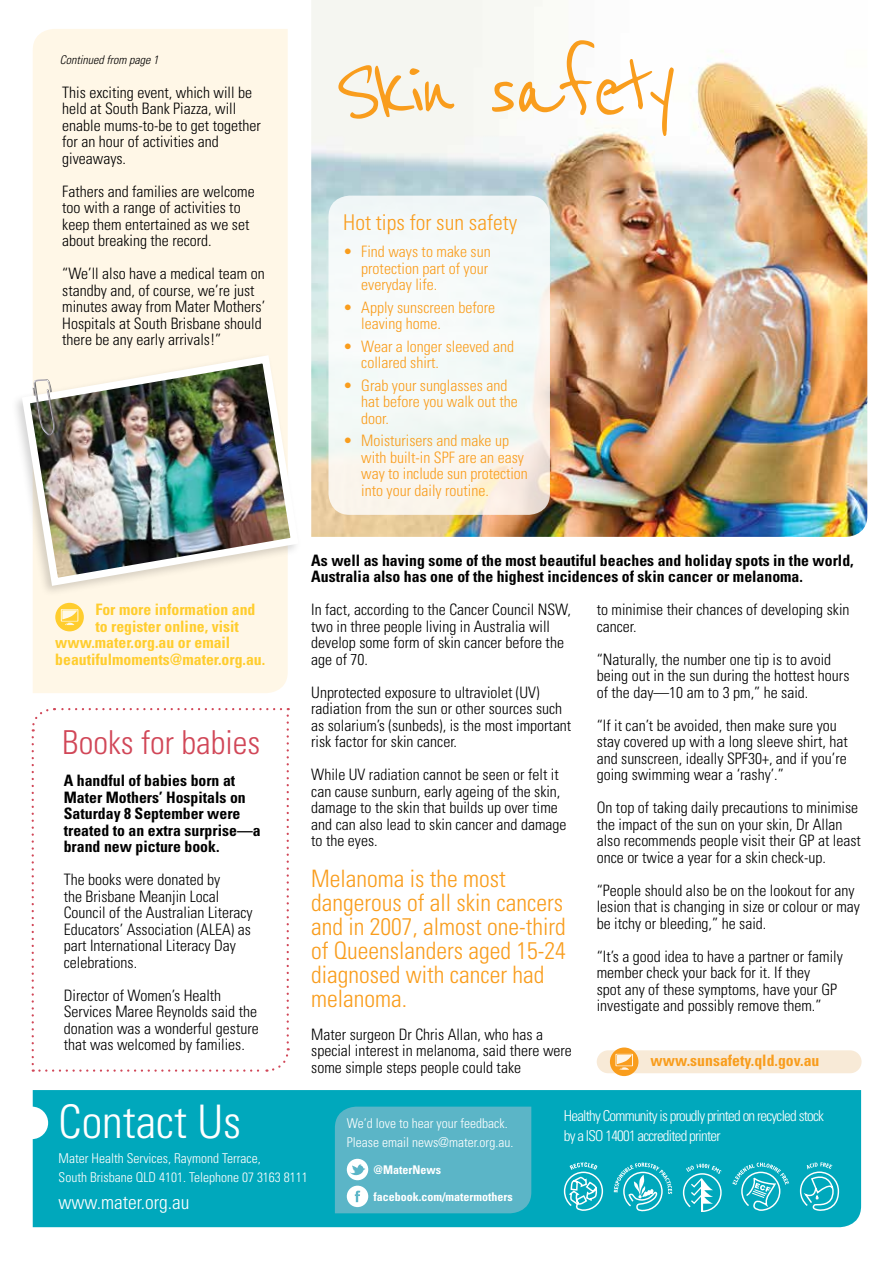
<style>
.page{position:relative;width:893px;height:1263px;background:#fff}
.page>*{position:absolute;margin:0;border:0;box-sizing:border-box;transform-origin:0 0}
.t1{font:100.5px "Reenie Beanie";letter-spacing:-.05em;color:#f99d1d}
.t2{font:300 condensed 46.2px "Univers";color:#fff}
.t3{font:300 condensed 33px "Univers";color:#d14758}
.t4{font:300 condensed 24px/24px "Univers";color:#f99d1d}
.t5{font:300 condensed 21.75px "Univers";color:#f99d1d}
.t6{font:300 condensed 19.5px "Univers";color:#fff}
.t7{font:300 condensed 15.75px/16.5px "Univers";color:#000}
.t8{font:300 condensed 15.75px/16.5px "Univers";color:#f99d1d}
.t9{font:700 condensed 15.75px/16.5px "Univers";color:#000}
.t10{font:700 condensed 15.75px "Univers";color:#ffcd2e}
.t11{font:700 condensed 15.75px "Univers";color:#f99d1d}
.t12{font:300 condensed 15px/19.5px "Univers";letter-spacing:-.05em;color:#fff}
.t13{font:300 condensed 13.5px/19.5px "Univers";color:#fff}
.t14{font:700 condensed 12px "Univers";color:#fff}
.t15{font:italic 300 condensed 12px "Univers";color:#000}
</style>
<div class="page">
<svg style="left:31px;top:708px;width:259px;height:364px"></svg>
<div style="left:33px;top:29px;width:255px;height:664px;background:#fff7e7"></div>
<img style="left:311px;top:0;width:556px;height:537px">
<svg style="left:328px;top:196px;width:222px;height:319px;fill:#f5f9f7"></svg>
<div style="left:33px;top:1090px;width:828px;height:137px;background:#00a8bc"></div>
<svg style="left:32px;top:1106px;width:16px;height:33px"></svg>
<svg style="left:614px;top:1162px;width:58px;height:50px;background:#32b9c9"></svg>
<svg style="left:682px;top:1163px;width:40px;height:50px;background:#39bbca"></svg>
<svg style="left:732px;top:1163px;width:57px;height:48px;background:#2fb7c8"></svg>
<svg style="left:799px;top:1162px;width:41px;height:50px;background:#30b8c8"></svg>
<svg style="left:563px;top:1162px;width:41px;height:66px;background:#30b8c8"></svg>
<div style="left:335px;top:1106px;width:196px;height:107px;background:#5bb5c7"></div>
<div style="left:10px;top:352px;width:292px;height:245px;background:#000;opacity:.17"></div>
<img style="left:18px;top:351px;width:284px;height:239px">
<svg style="left:33px;top:379px;width:23px;height:57px"></svg>
<div style="left:597px;top:1050px;width:265px;height:23px;background:#f8ead7;border-radius:11px"></div>
<div style="left:610px;top:1047px;width:28px;height:29px;background:#f99d1d;border-radius:50%"></div>
<div style="left:55px;top:603px;width:29px;height:28px;background:#ffcd2e;border-radius:50%"></div>
<svg style="left:615px;top:1054px;width:18px;height:16px"></svg>
<svg style="left:61px;top:609px;width:17px;height:16px"></svg>
<p class="t15" style="left:60px;top:53px;width:100px">Continued from page 1</p>
<p class="t7" style="left:62px;top:84px;width:200px">This exciting event, which will be held at South Bank Piazza, will enable mums-to-be to get together for an hour of activities and giveaways.</p>
<p class="t7" style="left:62px;top:183px;width:194px">Fathers and families are welcome too with a range of activities to keep them entertained as we set about breaking the record.</p>
<p class="t7" style="left:62px;top:265px;width:204px">“We’ll also have a medical team on standby and, of course, we’re just minutes away from Mater Mothers’ Hospitals at South Brisbane should there be any early arrivals!”</p>
<p class="t10" style="left:95px;top:600px;width:162px">For more information and</p>
<p class="t10" style="left:95px;top:616px;width:145px">to register online, visit</p>
<p class="t10" style="left:55px;top:633px;width:177px">www.mater.org.au or email</p>
<p class="t10" style="left:55px;top:649px;width:212px">beautifulmoments@mater.org.au.</p>
<h3 class="t3" style="left:62px;top:722px;width:199px">Books for babies</h3>
<p class="t9" style="left:64px;top:772px;width:198px">A handful of babies born at<br>Mater Mothers’ Hospitals on<br>Saturday 8 September were treated to an extra surprise—a brand new picture book.</p>
<p class="t7" style="left:64px;top:871px;width:190px">The books were donated by<br>the Brisbane Meanjin Local<br>Council of the Australian Literacy<br>Educators’ Association (ALEA) as part International Literacy Day celebrations.</p>
<p class="t7" style="left:64px;top:987px;width:197px">Director of Women’s Health<br>Services Maree Reynolds said the donation was a wonderful gesture that was welcomed by families.</p>
<h1 class="t1" style="left:334px;top:34px;width:345px">Skin safety</h1>
<h3 class="t5" style="left:343px;top:209px;width:175px">Hot tips for sun safety</h3>
<p class="t8" style="left:361px;top:243px;width:131px;text-indent:-18px">• Find ways to make sun protection part of your everyday life.</p>
<p class="t8" style="left:361px;top:298px;width:135px;text-indent:-18px">• Apply sunscreen before leaving home.</p>
<p class="t8" style="left:361px;top:338px;width:154px;text-indent:-18px">• Wear a longer sleeved and collared shirt.</p>
<p class="t8" style="left:361px;top:377px;width:158px;text-indent:-18px">• Grab your sunglasses and hat before you walk out the door.</p>
<p class="t8" style="left:361px;top:432px;width:168px;text-indent:-18px">• Moisturisers and make up with built-in SPF are an easy way to include sun protection into your daily routine.</p>
<p class="t9" style="left:311px;top:552px;width:544px">As well as having some of the most beautiful beaches and holiday spots in the world,<br>Australia also has one of the highest incidences of skin cancer or melanoma.</p>
<p class="t7" style="left:311px;top:601px;width:261px">In fact, according to the Cancer Council NSW, two in three people living in Australia will develop some form of skin cancer before the age of 70.</p>
<p class="t7" style="left:311px;top:684px;width:262px">Unprotected exposure to ultraviolet (UV) radiation from the sun or other sources such as solarium’s (sunbeds), is the most important risk factor for skin cancer.</p>
<p class="t7" style="left:311px;top:766px;width:257px">While UV radiation cannot be seen or felt it can cause sunburn, early ageing of the skin, damage to the skin that builds up over time and can also lead to skin cancer and damage to the eyes.</p>
<h3 class="t4" style="left:311px;top:866px;width:256px">Melanoma is the most dangerous of all skin cancers and in 2007, almost one-third of Queenslanders aged 15-24 diagnosed with cancer had melanoma.</h3>
<p class="t7" style="left:311px;top:1026px;width:262px">Mater surgeon Dr Chris Allan, who has a special interest in melanoma, said there were some simple steps people could take</p>
<p class="t7" style="left:597px;top:601px;width:254px">to minimise their chances of developing skin cancer.</p>
<p class="t7" style="left:597px;top:651px;width:254px">“Naturally, the number one tip is to avoid being out in the sun during the hottest hours of the day—10 am to 3 pm,” he said.</p>
<p class="t7" style="left:597px;top:717px;width:252px">“If it can’t be avoided, then make sure you stay covered up with a long sleeve shirt, hat and sunscreen, ideally SPF30+, and if you’re going swimming wear a ‘rashy’.”</p>
<p class="t7" style="left:597px;top:799px;width:266px">On top of taking daily precautions to minimise the impact of the sun on your skin, Dr Allan also recommends people visit their GP at least once or twice a year for a skin check-up.</p>
<p class="t7" style="left:597px;top:882px;width:265px">“People should also be on the lookout for any lesion that is changing in size or colour or may be itchy or bleeding,” he said.</p>
<p class="t7" style="left:597px;top:948px;width:248px">“It’s a good idea to have a partner or family member check your back for it. If they<br>spot any of these symptoms, have your GP investigate and possibly remove them.”</p>
<p class="t11" style="left:651px;top:1051px;width:170px">www.sunsafety.qld.gov.au</p>
<h2 class="t2" style="left:59px;top:1094px;width:184px">Contact Us</h2>
<p class="t13" style="left:59px;top:1148px;width:251px">Mater Health Services, Raymond Terrace,<br>South Brisbane QLD 4101. Telephone 07 3163 8111</p>
<p class="t6" style="left:59px;top:1190px;width:132px">www.mater.org.au</p>
<p class="t13" style="left:347px;top:1113px;width:168px">We’d love to hear your feedback.<br>Please email news@mater.org.au.</p>
<p class="t12" style="left:564px;top:1106px;width:262px">Healthy Community is proudly printed on recycled stock by a ISO 14001 accredited printer</p>
<p class="t14" style="left:374px;top:1162px;width:69px">@MaterNews</p>
<p class="t14" style="left:374px;top:1189px;width:141px">facebook.com/matermothers</p>
</div>
